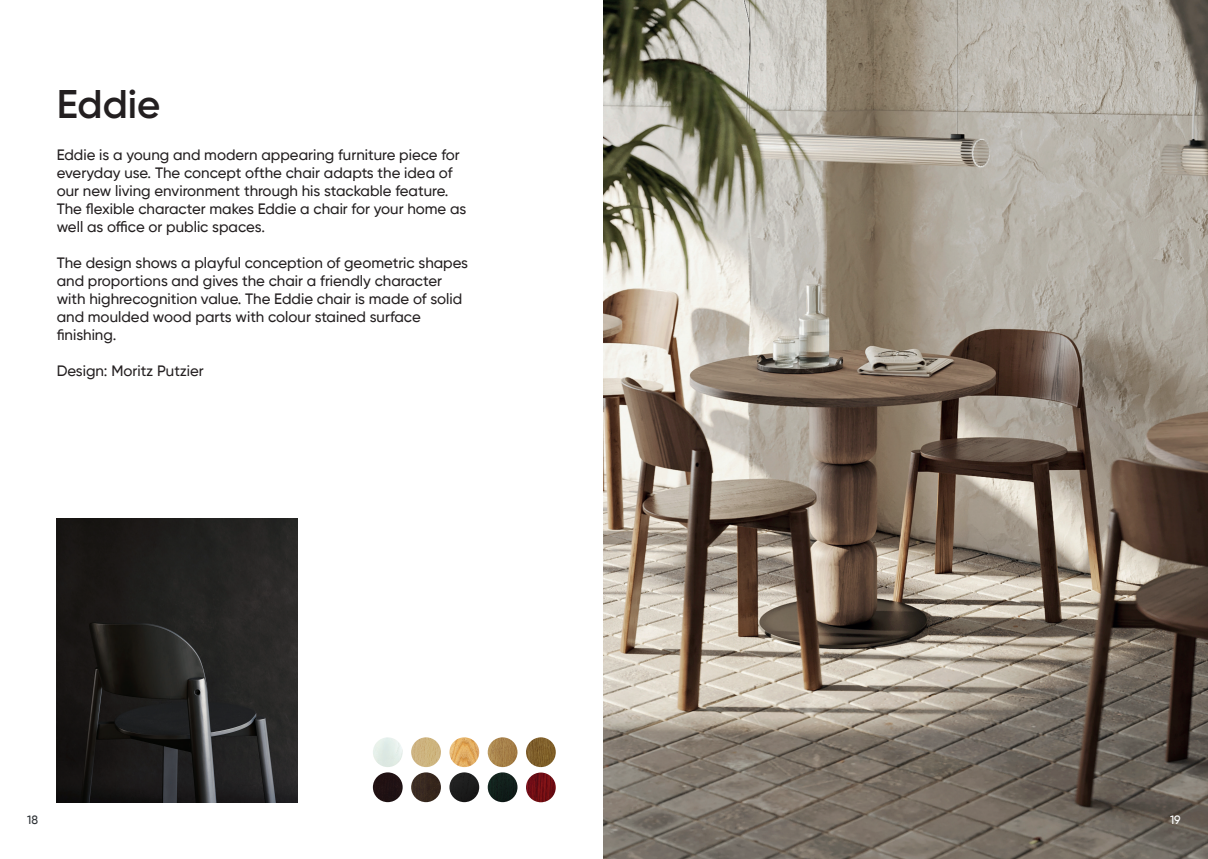
<style>
.page{position:relative;width:1208px;height:859px;background:#fff}
.page>*{position:absolute;margin:0;border:0;box-sizing:border-box;transform-origin:0 0}
.t1{font:600 40px "Gilroy";color:#231f20}
.t2{font:500 15px/18px "Gilroy";color:#231f20}
.t3{font:500 12px "Gilroy";color:#2e3236}
.t4{font:500 12px "Gilroy";color:#fff}
</style>
<div class="page">
<img style="left:604px;top:0;width:604px;height:859px">
<img style="left:57px;top:519px;width:241px;height:283px">
<img style="left:526px;top:772px;width:30px;height:30px;border-radius:15px">
<img style="left:526px;top:737px;width:30px;height:30px;border-radius:15px">
<img style="left:449px;top:772px;width:30px;height:30px;border-radius:15px">
<img style="left:449px;top:737px;width:30px;height:30px;border-radius:15px">
<img style="left:411px;top:772px;width:30px;height:30px;border-radius:15px">
<img style="left:411px;top:737px;width:30px;height:30px;border-radius:15px">
<img style="left:373px;top:737px;width:30px;height:30px;border-radius:15px">
<img style="left:373px;top:772px;width:30px;height:30px;border-radius:15px">
<img style="left:488px;top:772px;width:29px;height:30px;border-radius:15px">
<img style="left:488px;top:737px;width:29px;height:30px;border-radius:15px">
<h1 class="t1" style="left:57px;top:79px;width:105px">Eddie</h1>
<p class="t2" style="left:57px;top:146px;width:411px">Eddie is a young and modern appearing furniture piece for everyday use. The concept ofthe chair adapts the idea of our new living environment through his stackable feature.<br>The flexible character makes Eddie a chair for your home as well as office or public spaces.</p>
<p class="t2" style="left:57px;top:254px;width:413px">The design shows a playful conception of geometric shapes and proportions and gives the chair a friendly character with highrecognition value. The Eddie chair is made of solid and moulded wood parts with colour stained surface finishing.</p>
<p class="t2" style="left:57px;top:362px;width:149px">Design: Moritz Putzier</p>
<p class="t3" style="left:27px;top:812px;width:12px">18</p>
<p class="t4" style="left:1170px;top:812px;width:12px">19</p>
</div>
